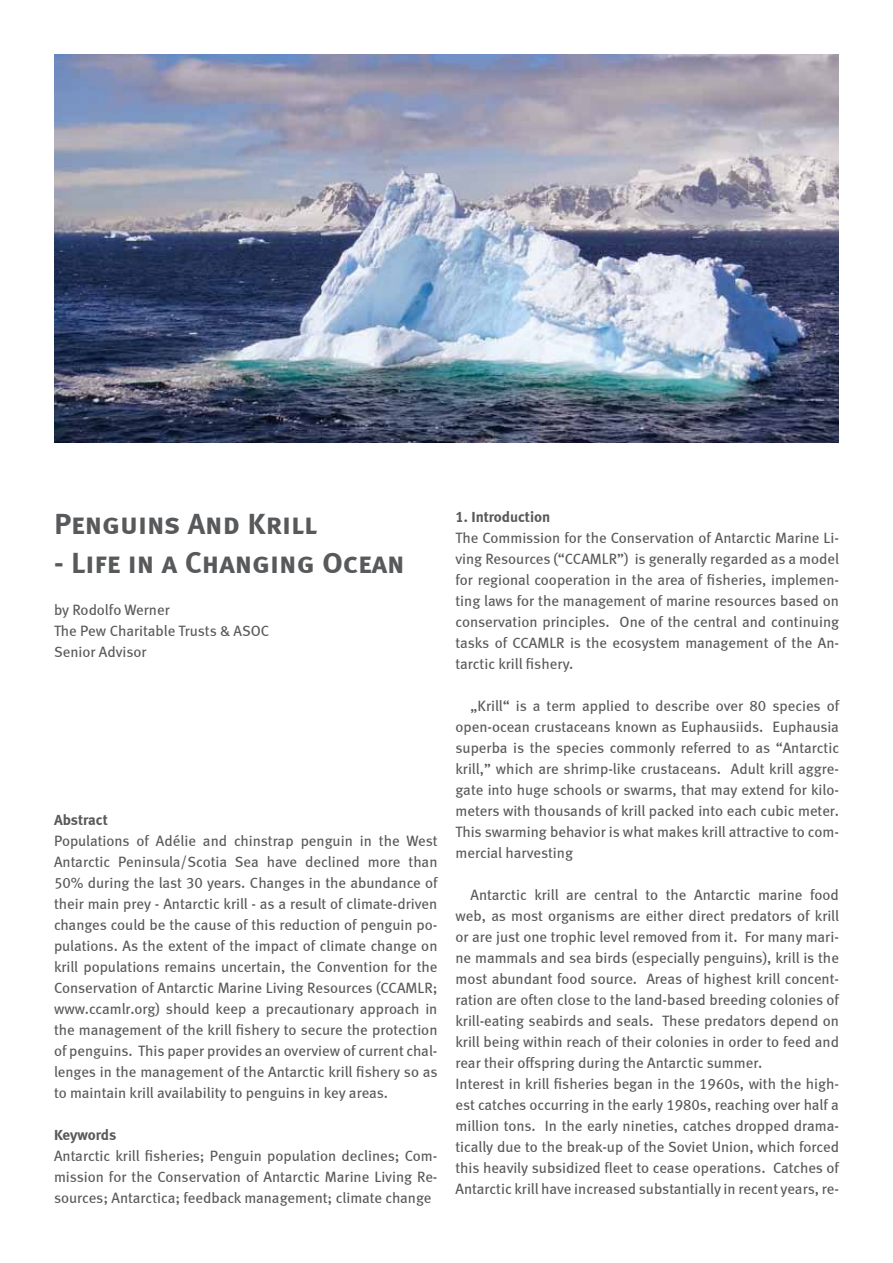
<style>
.page{position:relative;width:893px;height:1263px;background:#fff}
.page>*{position:absolute;margin:0;border:0;box-sizing:border-box;transform-origin:0 0}
.t1{font:30px "Meta Bold LF Caps";color:#58595b}
.t2{font:15px/21px "Meta Book LF";color:#58595b;text-align:justify}
.t3{font:15px "Meta Bold LF";color:#58595b}
</style>
<div class="page">
<img style="left:54px;top:54px;width:785px;height:388px">
<h1 class="t1" style="left:54px;top:506px;width:264px">Penguins And Krill</h1>
<h1 class="t1" style="left:54px;top:545px;width:352px">- Life in a Changing Ocean</h1>
<p class="t2" style="left:54px;top:599px;width:217px;text-align:left">by Rodolfo Werner<br>The Pew Charitable Trusts &amp; ASOC<br>Senior Advisor</p>
<p class="t3" style="left:54px;top:811px;width:55px">Abstract</p>
<p class="t2" style="left:54px;top:830px;width:385px">Populations of Adélie and chinstrap penguin in the West Antarctic Peninsula/Scotia Sea have declined more than 50% during the last 30 years. Changes in the abundance of their main prey - Antarctic krill - as a result of climate-driven changes could be the cause of this reduction of penguin po&shy;pulations. As the extent of the impact of climate change on krill populations remains uncertain, the Convention for the Conservation of Antarctic Marine Living Resources (CCAMLR; www.ccamlr.org) should keep a precautionary approach in the management of the krill fishery to secure the protection of penguins. This paper provides an overview of current chal&shy;lenges in the management of the Antarctic krill fishery so as to maintain krill availability to penguins in key areas.</p>
<p class="t3" style="left:54px;top:1126px;width:64px">Keywords</p>
<p class="t2" style="left:54px;top:1145px;width:385px">Antarctic krill fisheries; Penguin population declines; Com&shy;mission for the Conservation of Antarctic Marine Living Re&shy;sources; Antarctica; feedback management; climate change</p>
<p class="t3" style="left:455px;top:508px;width:96px">1. Introduction</p>
<p class="t2" style="left:455px;top:527px;width:385px">The Commission for the Conservation of Antarctic Marine Li&shy;ving Resources (“CCAMLR”) is generally regarded as a model for regional cooperation in the area of fisheries, implemen&shy;ting laws for the management of marine resources based on conservation principles. One of the central and continuing tasks of CCAMLR is the ecosystem management of the An&shy;tarctic krill fishery.</p>
<p class="t2" style="left:455px;top:695px;width:385px;text-indent:15px">„Krill“ is a term applied to describe over 80 species of open-ocean crustaceans known as Euphausiids. Euphausia superba is the species commonly referred to as “Antarctic krill,” which are shrimp-like crustaceans. Adult krill aggre&shy;gate into huge schools or swarms, that may extend for kilo&shy;meters with thousands of krill packed into each cubic meter.<br>This swarming behavior is what makes krill attractive to com&shy;mercial harvesting</p>
<p class="t2" style="left:455px;top:884px;width:385px;text-align:left;text-indent:15px">Antarctic krill are central to the Antarctic marine food web, as most organisms are either direct predators of krill or are just one trophic level removed from it. For many mari&shy;ne mammals and sea birds (especially penguins), krill is the most abundant food source. Areas of highest krill concent&shy;ration are often close to the land-based breeding colonies of krill-eating seabirds and seals. These predators depend on krill being within reach of their colonies in order to feed and rear their offspring during the Antarctic summer.<br>Interest in krill fisheries began in the 1960s, with the high&shy;est catches occurring in the early 1980s, reaching over half a million tons. In the early nineties, catches dropped drama&shy;tically due to the break-up of the Soviet Union, which forced this heavily subsidized fleet to cease operations. Catches of Antarctic krill have increased substantially in recent years, re-</p>
</div>
